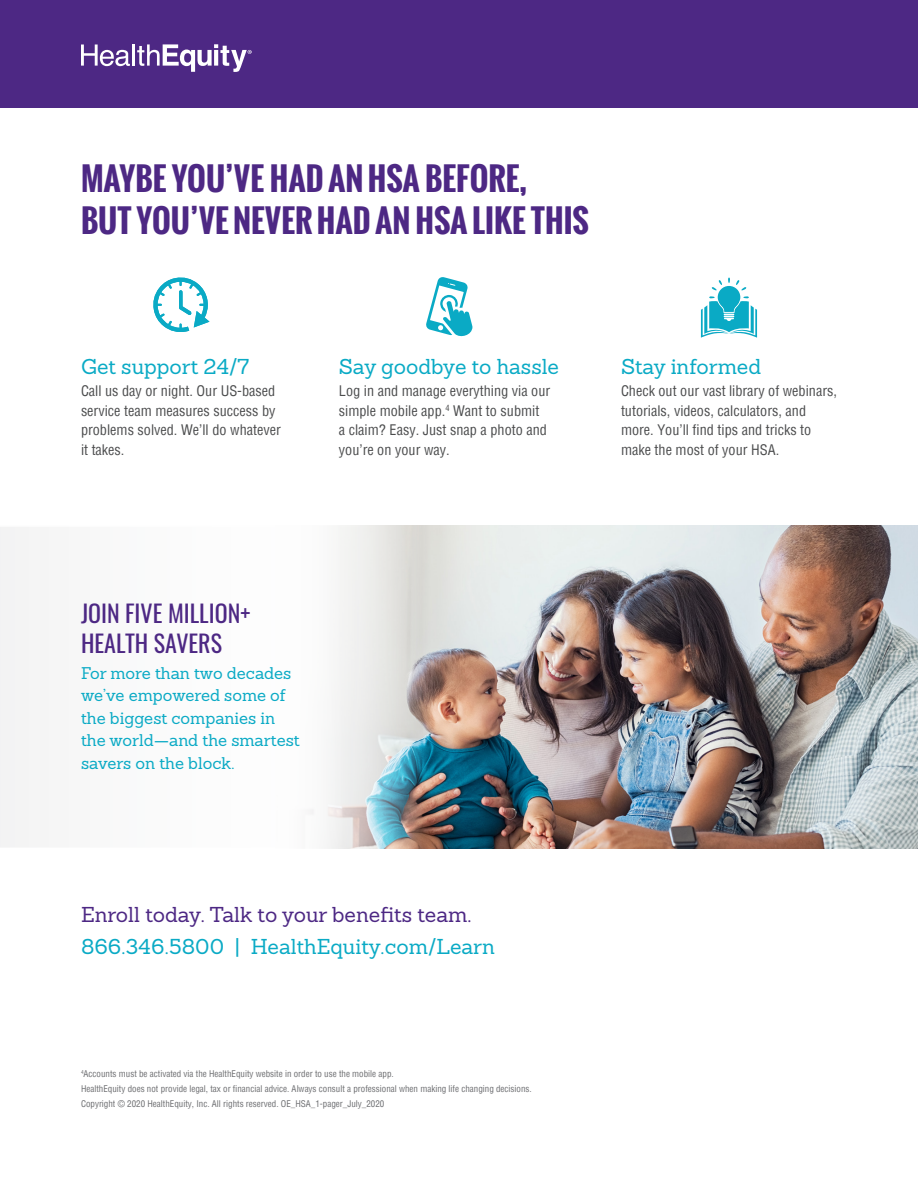
<style>
.page{position:relative;width:918px;height:1188px;background:#fff}
.page>*{position:absolute;margin:0;border:0;box-sizing:border-box;transform-origin:0 0}
.Main_header{font:700 31.5px/42px "Oswald";color:#4d2884}
.Secondary_header{font:24px/30px "Oswald";color:#4d2884}
.Main_subheader{font:21px "Sanchez Slab";color:#0aaac5}
.t1{font:21px "Sanchez Slab";color:#4d2884}
.Secondary_subheader{font:16.5px/22.5px "Sanchez Slab";color:#0aaac5}
.Body{font:condensed 14.25px/19.5px "Helvetica";color:#4b4c4d}
.Copyright_Footer{font:condensed 9px "Helvetica";color:#6c6d70}
</style>
<div class="page">
<svg style="left:701px;top:278px;width:56px;height:60px"></svg>
<svg style="left:426px;top:277px;width:47px;height:60px"></svg>
<svg style="left:153px;top:278px;width:56px;height:54px"></svg>
<img style="left:430px;top:525px;width:488px;height:324px">
<svg style="left:423px;top:525px;width:7px;height:324px"></svg>
<img style="left:392px;top:525px;width:31px;height:324px">
<div style="left:0;top:0;width:918px;height:107px;background:#4d2884"></div>
<svg style="left:81px;top:45px;width:49px;height:21px"></svg>
<hr style="left:132px;top:45px;width:3px;height:21px;background:#fff">
<svg style="left:137px;top:44px;width:115px;height:28px"></svg>
<svg style="left:0;top:525px;width:392px;height:324px"></svg>
<p class="Main_header" style="left:81px;top:157px;width:510px">MAYBE YOU’VE HAD AN HSA BEFORE,<br>BUT YOU’VE NEVER HAD AN HSA LIKE THIS</p>
<p class="Main_subheader" style="left:81px;top:352px;width:170px">Get support 24/7</p>
<p class="Body" style="left:81px;top:381px;width:201px">Call us day or night. Our US-based service team measures success by problems solved. We’ll do whatever it takes.</p>
<p class="Main_subheader" style="left:339px;top:352px;width:222px">Say goodbye to hassle</p>
<p class="Body" style="left:339px;top:381px;width:213px">Log in and manage everything via our simple mobile app.<sup>4</sup> Want to submit<br>a claim? Easy. Just snap a photo and you’re on your way.</p>
<p class="Main_subheader" style="left:621px;top:352px;width:142px">Stay informed</p>
<p class="Body" style="left:621px;top:381px;width:218px">Check out our vast library of webinars, tutorials, videos, calculators, and more. You’ll find tips and tricks to make the most of your HSA.</p>
<p class="Secondary_header" style="left:81px;top:596px;width:171px">JOIN FIVE MILLION+<br>HEALTH SAVERS</p>
<p class="Secondary_subheader" style="left:81px;top:662px;width:220px">For more than two decades we’ve empowered some of the biggest companies in the world—and the smartest savers on the block.</p>
<p class="t1" style="left:81px;top:901px;width:392px">Enroll today. Talk to your benefits team.</p>
<p class="Main_subheader" style="left:81px;top:933px;width:415px">866.346.5800 | HealthEquity.com/Learn</p>
<p class="Copyright_Footer" style="left:81px;top:1068px;width:314px"><sup>4</sup>Accounts must be activated via the HealthEquity website in order to use the mobile app.</p>
<p class="Copyright_Footer" style="left:81px;top:1083px;width:452px">HealthEquity does not provide legal, tax or financial advice. Always consult a professional when making life changing decisions.</p>
<p class="Copyright_Footer" style="left:81px;top:1098px;width:305px">Copyright © 2020 HealthEquity, Inc. All rights reserved. OE_HSA_1-pager_July_2020</p>
</div>
